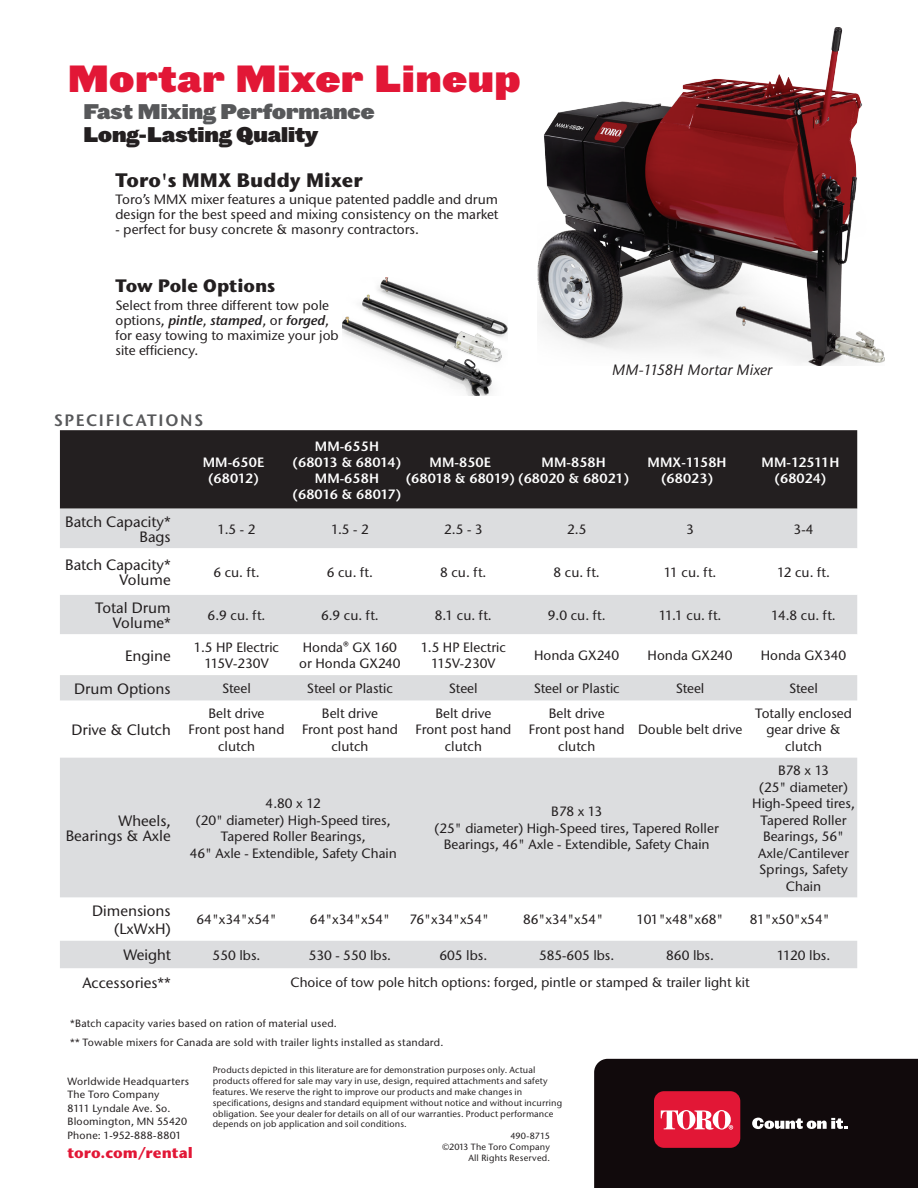
<style>
.page{position:relative;width:918px;height:1188px;background:#fff}
.page>*{position:absolute;margin:0;border:0;box-sizing:border-box;transform-origin:0 0}
.t1{font:36px "Leviathan HTF Black";letter-spacing:.03em;color:#e21736}
.t2{font:20.25px "Leviathan HTF Black";color:#57585a}
.t3{font:20.25px "Leviathan HTF Black";color:#231f20}
.t4{font:700 19.5px "Stone Sans ITC";color:#231f20}
.t5{font:700 18px "Stone Sans ITC";color:#231f20}
.t6{font:16.5px "Stone Sans ITC Semi";letter-spacing:.105em;color:#57585a}
.t7{font:500 15px/14.2px "Stone Sans ITC";color:#231f20;text-align:right}
.t8{font:italic 500 15px "Stone Sans ITC";color:#231f20}
.t9{font:700 15px "Stone Sans ITC";color:#e21736}
.t10{font:500 13.5px/16.5px "Stone Sans ITC";color:#231f20;text-align:center}
.t11{font:13.5px/16.2px "Stone Sans ITC Semi";color:#fff;text-align:center}
.t12{font:italic 13.5px "Stone Sans ITC Semi";color:#231f20}
.t13{font:500 10.5px/13.5px "Stone Sans ITC";letter-spacing:.02em;color:#231f20}
.t14{font:500 9px/10.8px "Stone Sans ITC";letter-spacing:.015em;color:#231f20}
.s1{font-family:"Stone Sans ITC";font-weight:500;font-style:normal}
</style>
<div class="page">
<div style="left:60px;top:430px;width:797px;height:79px;background:#231f20"></div>
<svg style="left:60px;top:509px;width:797px;height:459px;fill:#dcdddf"></svg>
<svg style="left:60px;top:548px;width:797px;height:127px"></svg>
<svg style="left:594px;top:1059px;width:324px;height:129px;background:#2d1318"></svg>
<img style="left:538px;top:27px;width:347px;height:338px">
<img style="left:342px;top:277px;width:165px;height:119px">
<h1 class="t1" style="left:68px;top:55px;width:455px">Mortar Mixer Lineup</h1>
<h2 class="t2" style="left:83px;top:98px;width:293px">Fast Mixing Performance</h2>
<h2 class="t3" style="left:83px;top:121px;width:237px">Long-Lasting Quality</h2>
<h3 class="t4" style="left:115px;top:167px;width:249px">Toro's MMX Buddy Mixer</h3>
<p class="t10" style="left:115px;top:191px;width:385px;line-height:15px;text-align:left">Toro’s MMX mixer features a unique patented paddle and drum design for the best speed and mixing consistency on the market</p>
<p class="t10" style="left:115px;top:221px;width:305px">- perfect for busy concrete &amp; masonry contractors.</p>
<h3 class="t5" style="left:115px;top:274px;width:161px">Tow Pole Options</h3>
<p class="t10" style="left:115px;top:297px;width:215px">Select from three different tow pole</p>
<p class="t12" style="left:115px;top:312px;width:215px"><span class="s1">options,</span> pintle<span class="s1">,</span> stamped<span class="s1">, or</span> forged<span class="s1">,</span></p>
<p class="t10" style="left:115px;top:328px;width:225px;line-height:15px;text-align:left">for easy towing to maximize your job site efficiency.</p>
<p class="t6" style="left:54px;top:410px;width:151px">SPECIFICATIONS</p>
<p class="t8" style="left:612px;top:360px;width:161px">MM-1158H Mortar Mixer</p>
<p class="t11" style="left:203px;top:454px;width:63px">MM-650E (68012)</p>
<p class="t11" style="left:293px;top:438px;width:110px">MM-655H (68013 &amp; 68014)<br>MM-658H (68016 &amp; 68017)</p>
<p class="t11" style="left:406px;top:454px;width:225px;text-align:left;text-indent:24px">MM-850E<br>(68018 &amp; 68019) (68020 &amp; 68021)</p>
<p class="t11" style="left:542px;top:454px;width:66px">MM-858H</p>
<p class="t11" style="left:648px;top:454px;width:80px">MMX-1158H (68023)</p>
<p class="t11" style="left:762px;top:454px;width:79px">MM-12511H (68024)</p>
<p class="t7" style="left:65px;top:515px;width:107px">Batch Capacity*<br>Bags</p>
<p class="t10" style="left:218px;top:521px;width:39px">1.5 - 2</p>
<p class="t10" style="left:331px;top:521px;width:39px">1.5 - 2</p>
<p class="t10" style="left:444px;top:521px;width:40px">2.5 - 3</p>
<p class="t10" style="left:567px;top:521px;width:21px">2.5</p>
<p class="t10" style="left:686px;top:521px;width:9px">3</p>
<p class="t10" style="left:794px;top:521px;width:21px">3-4</p>
<p class="t7" style="left:65px;top:558px;width:107px">Batch Capacity*<br>Volume</p>
<p class="t10" style="left:213px;top:564px;width:48px">6 cu. ft.</p>
<p class="t10" style="left:327px;top:564px;width:48px">6 cu. ft.</p>
<p class="t10" style="left:440px;top:564px;width:48px">8 cu. ft.</p>
<p class="t10" style="left:554px;top:564px;width:48px">8 cu. ft.</p>
<p class="t10" style="left:664px;top:564px;width:54px">11 cu. ft.</p>
<p class="t10" style="left:777px;top:564px;width:54px">12 cu. ft.</p>
<p class="t7" style="left:95px;top:601px;width:77px">Total Drum<br>Volume*</p>
<p class="t10" style="left:208px;top:607px;width:59px">6.9 cu. ft.</p>
<p class="t10" style="left:321px;top:607px;width:59px">6.9 cu. ft.</p>
<p class="t10" style="left:435px;top:607px;width:58px">8.1 cu. ft.</p>
<p class="t10" style="left:548px;top:607px;width:59px">9.0 cu. ft.</p>
<p class="t10" style="left:659px;top:607px;width:64px">11.1 cu. ft.</p>
<p class="t10" style="left:771px;top:607px;width:66px">14.8 cu. ft.</p>
<p class="t7" style="left:125px;top:648px;width:47px">Engine</p>
<p class="t10" style="left:194px;top:639px;width:87px">1.5 HP Electric<br>115V-230V</p>
<p class="t10" style="left:299px;top:639px;width:103px;text-align:left">Honda® GX 160 or Honda GX240</p>
<p class="t10" style="left:421px;top:639px;width:87px">1.5 HP Electric<br>115V-230V</p>
<p class="t10" style="left:534px;top:647px;width:87px">Honda GX240</p>
<p class="t10" style="left:648px;top:647px;width:87px">Honda GX240</p>
<p class="t10" style="left:761px;top:647px;width:87px">Honda GX340</p>
<p class="t7" style="left:74px;top:681px;width:98px">Drum Options</p>
<p class="t10" style="left:222px;top:680px;width:30px">Steel</p>
<p class="t10" style="left:307px;top:680px;width:87px">Steel or Plastic</p>
<p class="t10" style="left:449px;top:680px;width:30px">Steel</p>
<p class="t10" style="left:534px;top:680px;width:87px">Steel or Plastic</p>
<p class="t10" style="left:676px;top:680px;width:30px">Steel</p>
<p class="t10" style="left:789px;top:680px;width:30px">Steel</p>
<p class="t7" style="left:72px;top:723px;width:101px">Drive &amp; Clutch</p>
<p class="t10" style="left:189px;top:705px;width:97px">Belt drive<br>Front post hand clutch</p>
<p class="t10" style="left:302px;top:705px;width:97px">Belt drive<br>Front post hand clutch</p>
<p class="t10" style="left:415px;top:705px;width:97px">Belt drive<br>Front post hand clutch</p>
<p class="t10" style="left:529px;top:705px;width:97px">Belt drive<br>Front post hand clutch</p>
<p class="t10" style="left:755px;top:705px;width:98px">Totally enclosed gear drive &amp; clutch</p>
<p class="t10" style="left:638px;top:721px;width:106px">Double belt drive</p>
<p class="t7" style="left:66px;top:814px;width:107px">Wheels,<br>Bearings &amp; Axle</p>
<p class="t10" style="left:190px;top:795px;width:209px">4.80 x 12<br>(20" diameter) High-Speed tires,<br>Tapered Roller Bearings,<br>46" Axle - Extendible, Safety Chain</p>
<p class="t10" style="left:435px;top:803px;width:286px">B78 x 13<br>(25" diameter) High-Speed tires, Tapered Roller<br>Bearings, 46" Axle - Extendible, Safety Chain</p>
<p class="t10" style="left:752px;top:762px;width:104px">B78 x 13<br>(25" diameter)<br>High-Speed tires,<br>Tapered Roller<br>Bearings, 56"<br>Axle/Cantilever<br>Springs, Safety<br>Chain</p>
<p class="t7" style="left:92px;top:902px;width:80px;line-height:18px">Dimensions (LxWxH)</p>
<p class="t10" style="left:196px;top:911px;width:82px">64"x34"x54"</p>
<p class="t10" style="left:310px;top:911px;width:82px">64"x34"x54"</p>
<p class="t10" style="left:410px;top:911px;width:81px">76"x34"x54"</p>
<p class="t10" style="left:523px;top:911px;width:82px">86"x34"x54"</p>
<p class="t10" style="left:636px;top:911px;width:88px">101"x48"x68"</p>
<p class="t10" style="left:750px;top:911px;width:81px">81"x50"x54"</p>
<p class="t7" style="left:123px;top:948px;width:49px">Weight</p>
<p class="t10" style="left:213px;top:947px;width:49px">550 lbs.</p>
<p class="t10" style="left:309px;top:947px;width:84px">530 - 550 lbs.</p>
<p class="t10" style="left:439px;top:947px;width:49px">605 lbs.</p>
<p class="t10" style="left:539px;top:947px;width:77px">585-605 lbs.</p>
<p class="t10" style="left:666px;top:947px;width:49px">860 lbs.</p>
<p class="t10" style="left:777px;top:947px;width:55px">1120 lbs.</p>
<p class="t7" style="left:82px;top:975px;width:90px">Accessories**</p>
<p class="t10" style="left:291px;top:974px;width:461px">Choice of tow pole hitch options: forged, pintle or stamped &amp; trailer light kit</p>
<p class="t13" style="left:70px;top:1013px;width:375px;line-height:19.5px">*Batch capacity varies based on ration of material used.<br>** Towable mixers for Canada are sold with trailer lights installed as standard.</p>
<p class="t13" style="left:68px;top:1074px;width:123px">Worldwide Headquarters<br>The Toro Company<br>8111 Lyndale Ave. So.<br>Bloomington, MN 55420<br>Phone: 1-952-888-8801</p>
<p class="t9" style="left:68px;top:1143px;width:127px">toro.com/rental</p>
<p class="t14" style="left:213px;top:1065px;width:351px">Products depicted in this literature are for demonstration purposes only. Actual products offered for sale may vary in use, design, required attachments and safety features. We reserve the right to improve our products and make changes in specifications, designs and standard equipment without notice and without incurring obligation. See your dealer for details on all of our warranties. Product performance depends on job application and soil conditions.</p>
<p class="t14" style="left:442px;top:1131px;width:109px;text-align:right">490-8715<br>©2013 The Toro Company<br>All Rights Reserved.</p>
</div>
